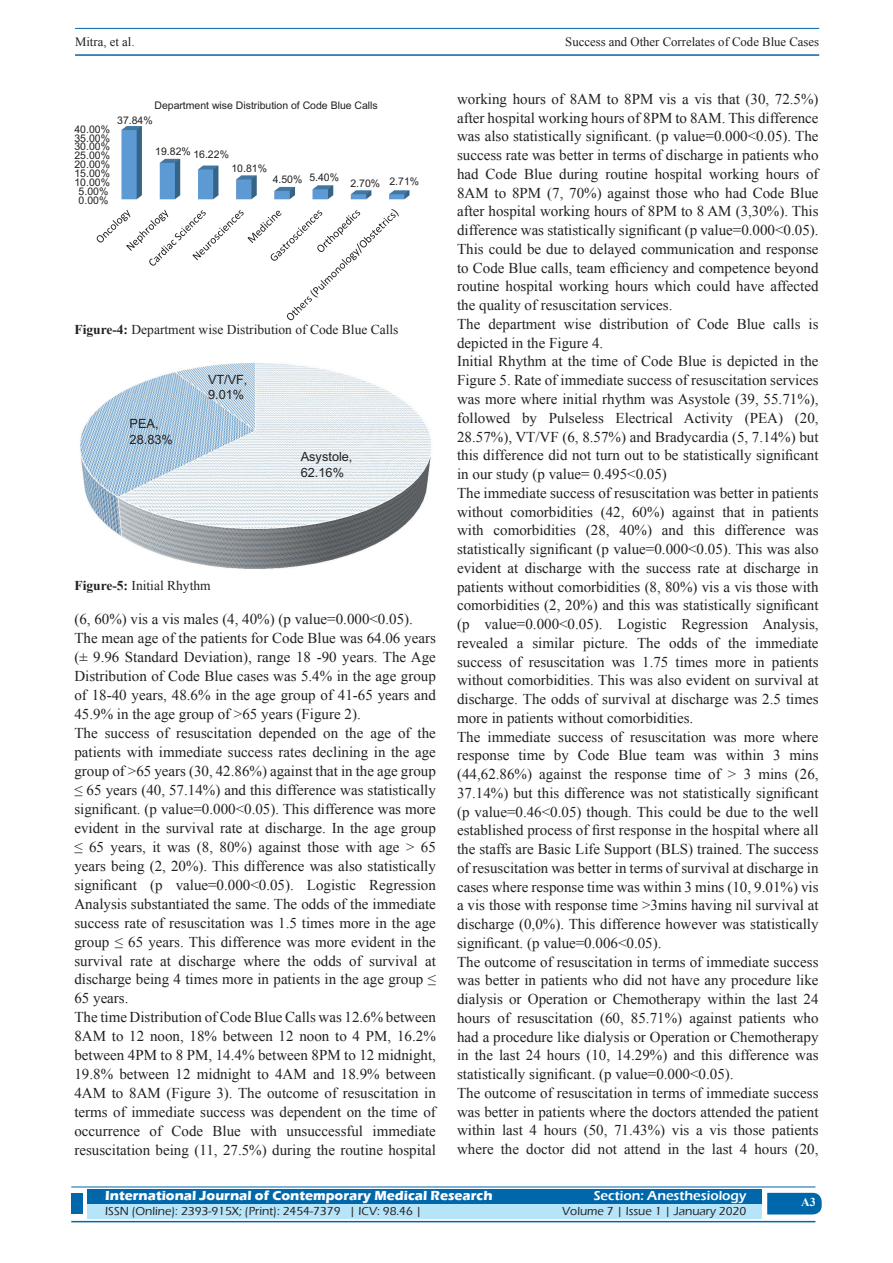
<style>
.page{position:relative;width:893px;height:1263px;background:#fff}
.page>*{position:absolute;margin:0;border:0;box-sizing:border-box;transform-origin:0 0}
.TX_New{font:15px/18.8px "Times New Roman";color:#231f20;text-align:justify}
.Legend{font:13.5px "Times New Roman";color:#231f20}
.t1{font:700 13.5px "Eras ITC";color:#fff}
.t2{font:600 13.5px "Eras ITC";color:#fff}
.t3{font:12.75px "Times New Roman";color:#231f20}
.t4{font:12.75px/15.3px "Arial";color:#231f20}
.t5{font:500 12px "Eras ITC";color:#231f20}
.t6{font:700 12px "Times New Roman";color:#fff}
.t7{font:10.5px "Arial";color:#231f20}
.s1{font-weight:700}
</style>
<div class="page">
<hr style="left:75px;top:28px;width:744px;height:1px;background:#0067aa">
<hr style="left:75px;top:54px;width:744px;height:2px;background:#0067aa">
<div style="left:87px;top:1189px;width:674px;height:15px;background:#0067aa"></div>
<div style="left:87px;top:1204px;width:674px;height:15px;background:#b6e4f9"></div>
<svg style="left:767px;top:1193px;width:55px;height:21px"></svg>
<hr style="left:71px;top:1186px;width:744px;height:1px;background:#0067aa">
<hr style="left:71px;top:1221px;width:744px;height:1px;background:#0067aa">
<div style="left:71px;top:1193px;width:12px;height:21px;background:#0067aa"></div>
<img style="left:121px;top:126px;width:289px;height:74px">
<svg style="left:97px;top:209px;width:302px;height:111px"></svg>
<div style="left:271px;top:165px;width:27px;height:13px;background:#fff"></div>
<div style="left:310px;top:160px;width:26px;height:13px;background:#fff"></div>
<div style="left:348px;top:167px;width:26px;height:13px;background:#fff"></div>
<div style="left:387px;top:172px;width:26px;height:13px;background:#fff"></div>
<img style="left:80px;top:363px;width:351px;height:206px">
<p class="t3" style="left:75px;top:33px;width:61px">Mitra, et al.</p>
<p class="t3" style="left:565px;top:33px;width:255px">Success and Other Correlates of Code Blue Cases</p>
<p class="t7" style="left:74px;top:122px;width:37px">40.00%</p>
<p class="t7" style="left:74px;top:131px;width:37px">35.00%</p>
<p class="t7" style="left:74px;top:140px;width:37px">30.00%</p>
<p class="t7" style="left:74px;top:149px;width:37px">25.00%</p>
<p class="t7" style="left:74px;top:158px;width:37px">20.00%</p>
<p class="t7" style="left:74px;top:167px;width:37px">15.00%</p>
<p class="t7" style="left:74px;top:176px;width:37px">10.00%</p>
<p class="t7" style="left:79px;top:185px;width:31px">5.00%</p>
<p class="t7" style="left:79px;top:194px;width:31px">0.00%</p>
<p class="t7" style="left:155px;top:98px;width:225px">Department wise Distribution of Code Blue Calls</p>
<p class="t7" style="left:117px;top:113px;width:37px">37.84%</p>
<p class="t7" style="left:155px;top:146px;width:75px">19.82% 16.22%</p>
<p class="t7" style="left:231px;top:161px;width:37px">10.81%</p>
<p class="t7" style="left:273px;top:172px;width:68px">4.50% 5.40%</p>
<p class="t7" style="left:350px;top:176px;width:70px">2.70% 2.71%</p>
<p class="Legend" style="left:74px;top:320px;width:326px"><span class="s1">Figure-4:</span> Department wise Distribution of Code Blue Calls</p>
<p class="t4" style="left:130px;top:416px;width:45px">PEA,<br>28.83%</p>
<p class="t4" style="left:208px;top:372px;width:41px">VT/VF,<br>9.01%</p>
<p class="Legend" style="left:74px;top:576px;width:138px"><span class="s1">Figure-5:</span> Initial Rhythm</p>
<p class="t4" style="left:301px;top:449px;width:53px">Asystole,<br>62.16%</p>
<p class="TX_New" style="left:74px;top:610px;width:340px">(6, 60%) vis a vis males (4, 40%) (p value=0.000&lt;0.05).</p>
<p class="TX_New" style="left:74px;top:629px;width:363px">The mean age of the patients for Code Blue was 64.06 years (± 9.96 Standard Deviation), range 18 -90 years. The Age Distribution of Code Blue cases was 5.4% in the age group of 18-40 years, 48.6% in the age group of 41-65 years and 45.9% in the age group of &gt;65 years (Figure 2).</p>
<p class="TX_New" style="left:74px;top:723px;width:363px">The success of resuscitation depended on the age of the patients with immediate success rates declining in the age group of &gt;65 years (30, 42.86%) against that in the age group ≤ 65 years (40, 57.14%) and this difference was statistically significant. (p value=0.000&lt;0.05). This difference was more evident in the survival rate at discharge. In the age group ≤ 65 years, it was (8, 80%) against those with age &gt; 65 years being (2, 20%). This difference was also statistically significant (p value=0.000&lt;0.05). Logistic Regression Analysis substantiated the same. The odds of the immediate success rate of resuscitation was 1.5 times more in the age group ≤ 65 years. This difference was more evident in the survival rate at discharge where the odds of survival at discharge being 4 times more in patients in the age group ≤ 65 years.</p>
<p class="TX_New" style="left:74px;top:1008px;width:363px">The time Distribution of Code Blue Calls was 12.6% between 8AM to 12 noon, 18% between 12 noon to 4 PM, 16.2% between 4PM to 8 PM, 14.4% between 8PM to 12 midnight, 19.8% between 12 midnight to 4AM and 18.9% between 4AM to 8AM (Figure 3). The outcome of resuscitation in terms of immediate success was dependent on the time of occurrence of Code Blue with unsuccessful immediate resuscitation being (11, 27.5%) during the routine hospital</p>
<p class="TX_New" style="left:457px;top:89px;width:363px">working hours of 8AM to 8PM vis a vis that (30, 72.5%) after hospital working hours of 8PM to 8AM. This difference was also statistically significant. (p value=0.000&lt;0.05). The success rate was better in terms of discharge in patients who had Code Blue during routine hospital working hours of 8AM to 8PM (7, 70%) against those who had Code Blue after hospital working hours of 8PM to 8 AM (3,30%). This difference was statistically significant (p value=0.000&lt;0.05).<br>This could be due to delayed communication and response to Code Blue calls, team efficiency and competence beyond routine hospital working hours which could have affected the quality of resuscitation services.</p>
<p class="TX_New" style="left:457px;top:314px;width:363px">The department wise distribution of Code Blue calls is depicted in the Figure 4.</p>
<p class="TX_New" style="left:457px;top:352px;width:363px">Initial Rhythm at the time of Code Blue is depicted in the Figure 5. Rate of immediate success of resuscitation services was more where initial rhythm was Asystole (39, 55.71%), followed by Pulseless Electrical Activity (PEA) (20, 28.57%), VT/VF (6, 8.57%) and Bradycardia (5, 7.14%) but this difference did not turn out to be statistically significant in our study (p value= 0.495&lt;0.05)</p>
<p class="TX_New" style="left:457px;top:483px;width:363px">The immediate success of resuscitation was better in patients without comorbidities (42, 60%) against that in patients with comorbidities (28, 40%) and this difference was statistically significant (p value=0.000&lt;0.05). This was also evident at discharge with the success rate at discharge in patients without comorbidities (8, 80%) vis a vis those with comorbidities (2, 20%) and this was statistically significant (p value=0.000&lt;0.05). Logistic Regression Analysis, revealed a similar picture. The odds of the immediate success of resuscitation was 1.75 times more in patients without comorbidities. This was also evident on survival at discharge. The odds of survival at discharge was 2.5 times more in patients without comorbidities.</p>
<p class="TX_New" style="left:457px;top:727px;width:363px">The immediate success of resuscitation was more where response time by Code Blue team was within 3 mins (44,62.86%) against the response time of &gt; 3 mins (26, 37.14%) but this difference was not statistically significant (p value=0.46&lt;0.05) though. This could be due to the well established process of first response in the hospital where all the staffs are Basic Life Support (BLS) trained. The success of resuscitation was better in terms of survival at discharge in cases where response time was within 3 mins (10, 9.01%) vis a vis those with response time &gt;3mins having nil survival at discharge (0,0%). This difference however was statistically significant. (p value=0.006&lt;0.05).</p>
<p class="TX_New" style="left:457px;top:952px;width:363px">The outcome of resuscitation in terms of immediate success was better in patients who did not have any procedure like dialysis or Operation or Chemotherapy within the last 24 hours of resuscitation (60, 85.71%) against patients who had a procedure like dialysis or Operation or Chemotherapy in the last 24 hours (10, 14.29%) and this difference was statistically significant. (p value=0.000&lt;0.05).</p>
<p class="TX_New" style="left:457px;top:1083px;width:363px">The outcome of resuscitation in terms of immediate success was better in patients where the doctors attended the patient within last 4 hours (50, 71.43%) vis a vis those patients where the doctor did not attend in the last 4 hours (20,</p>
<p class="t1" style="left:105px;top:1188px;width:389px">International Journal of Contemporary Medical Research</p>
<p class="t2" style="left:594px;top:1188px;width:154px">Section: Anesthesiology</p>
<p class="t5" style="left:105px;top:1204px;width:318px">ISSN (Online): 2393-915X; (Print): 2454-7379 | ICV: 98.46 |</p>
<p class="t5" style="left:562px;top:1204px;width:186px">Volume 7 | Issue 1 | January 2020</p>
<h4 class="t6" style="left:801px;top:1194px;width:16px">A3</h4>
</div>
